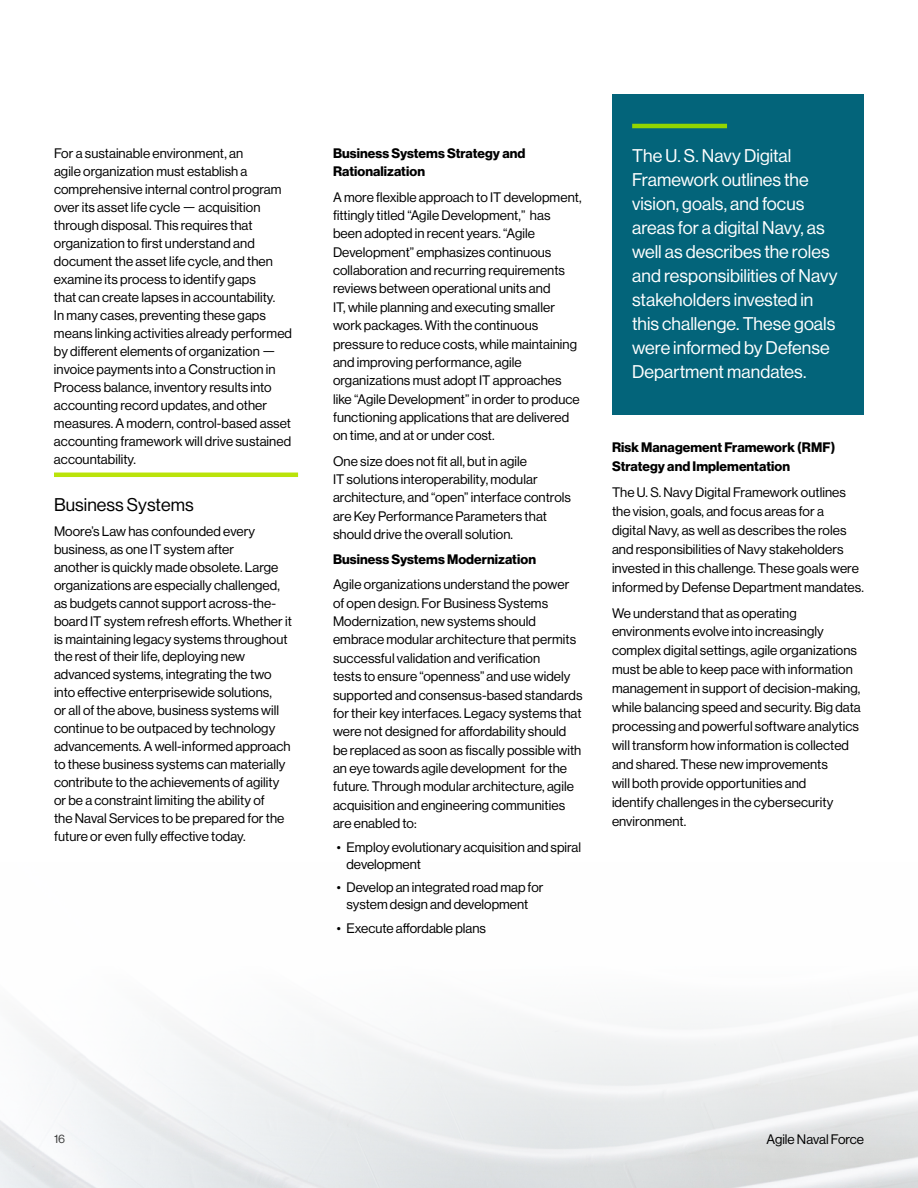
<style>
.page{position:relative;width:918px;height:1188px;background:#fff}
.page>*{position:absolute;margin:0;border:0;box-sizing:border-box;transform-origin:0 0}
.t1{font:18px/24px "N Haas Grotesk DS Pro 55 Rg";letter-spacing:.005em;color:#fff}
.t2{font:18px "N Haas Grotesk DS Pro 55 Rg";letter-spacing:.005em;color:#000}
.t3{font:13.5px/18px "N Haas Grotesk DS Pro 55 Rg";letter-spacing:.005em;color:#000}
.t4{font:13.5px/18.3px "N Haas Grotesk DS Pro 75 Bd";letter-spacing:.005em;color:#000}
.t5{font:12px "N Haas Grotesk DS Pro 55 Rg";color:#3b3b3b}
</style>
<div class="page">
<div style="left:612px;top:94px;width:251px;height:321px;background:#03647a"></div>
<hr style="left:54px;top:473px;width:244px;height:4px;background:#bae30a">
<hr style="left:632px;top:124px;width:95px;height:4px;background:#93d500">
<p class="t3" style="left:54px;top:145px;width:240px">For a sustainable environment, an<br>agile organization must establish a comprehensive internal control program over its asset life cycle — acquisition through disposal. This requires that organization to first understand and document the asset life cycle, and then examine its process to identify gaps<br>that can create lapses in accountability.<br>In many cases, preventing these gaps means linking activities already performed by different elements of organization — invoice payments into a Construction in Process balance, inventory results into accounting record updates, and other measures. A modern, control-based asset accounting framework will drive sustained accountability.</p>
<h1 class="t2" style="left:54px;top:494px;width:141px">Business Systems</h1>
<p class="t3" style="left:54px;top:522px;width:239px">Moore’s Law has confounded every business, as one IT system after<br>another is quickly made obsolete. Large organizations are especially challenged, as budgets cannot support across-the&shy;board IT system refresh efforts. Whether it is maintaining legacy systems throughout the rest of their life, deploying new advanced systems, integrating the two into effective enterprisewide solutions,<br>or all of the above, business systems will continue to be outpaced by technology advancements. A well-informed approach to these business systems can materially contribute to the achievements of agility or be a constraint limiting the ability of<br>the Naval Services to be prepared for the future or even fully effective today.</p>
<p class="t4" style="left:333px;top:144px;width:194px">Business Systems Strategy and<br>Rationalization</p>
<p class="t3" style="left:333px;top:188px;width:250px">A more flexible approach to IT development, fittingly titled “Agile Development,” has been adopted in recent years. “Agile Development” emphasizes continuous collaboration and recurring requirements reviews between operational units and<br>IT, while planning and executing smaller work packages. With the continuous pressure to reduce costs, while maintaining and improving performance, agile organizations must adopt IT approaches like “Agile Development” in order to produce functioning applications that are delivered on time, and at or under cost.</p>
<p class="t3" style="left:333px;top:452px;width:240px">One size does not fit all, but in agile<br>IT solutions interoperability, modular architecture, and “open” interface controls are Key Performance Parameters that should drive the overall solution.</p>
<p class="t4" style="left:333px;top:550px;width:205px">Business Systems Modernization</p>
<p class="t3" style="left:333px;top:575px;width:251px">Agile organizations understand the power of open design. For Business Systems Modernization, new systems should embrace modular architecture that permits successful validation and verification<br>tests to ensure “openness” and use widely supported and consensus-based standards for their key interfaces. Legacy systems that were not designed for affordability should be replaced as soon as fiscally possible with an eye towards agile development for the future. Through modular architecture, agile acquisition and engineering communities are enabled to:</p>
<p class="t3" style="left:347px;top:839px;width:236px;line-height:16.8px;text-indent:-10px">• Employ evolutionary acquisition and spiral development</p>
<p class="t3" style="left:337px;top:879px;width:208px;line-height:16.8px;text-align:center">• Develop an integrated road map for system design and development</p>
<p class="t3" style="left:337px;top:919px;width:151px">• Execute affordable plans</p>
<p class="t1" style="left:632px;top:143px;width:207px">The U. S. Navy Digital<br>Framework outlines the vision, goals, and focus areas for a digital Navy, as well as describes the roles and responsibilities of Navy stakeholders invested in this challenge. These goals were informed by Defense<br>Department mandates.</p>
<p class="t4" style="left:612px;top:438px;width:225px;line-height:18.9px">Risk Management Framework (RMF)<br>Strategy and Implementation</p>
<p class="t3" style="left:612px;top:483px;width:253px;line-height:18.9px">The U. S. Navy Digital Framework outlines the vision, goals, and focus areas for a<br>digital Navy, as well as describes the roles and responsibilities of Navy stakeholders invested in this challenge. These goals were informed by Defense Department mandates.</p>
<p class="t3" style="left:612px;top:603px;width:250px;line-height:18.9px">We understand that as operating environments evolve into increasingly complex digital settings, agile organizations must be able to keep pace with information management in support of decision-making, while balancing speed and security. Big data processing and powerful software analytics will transform how information is collected and shared. These new improvements<br>will both provide opportunities and<br>identify challenges in the cybersecurity environment.</p>
<p class="t5" style="left:54px;top:1132px;width:13px">16</p>
<p class="t3" style="left:767px;top:1131px;width:99px">Agile Naval Force</p>
</div>
